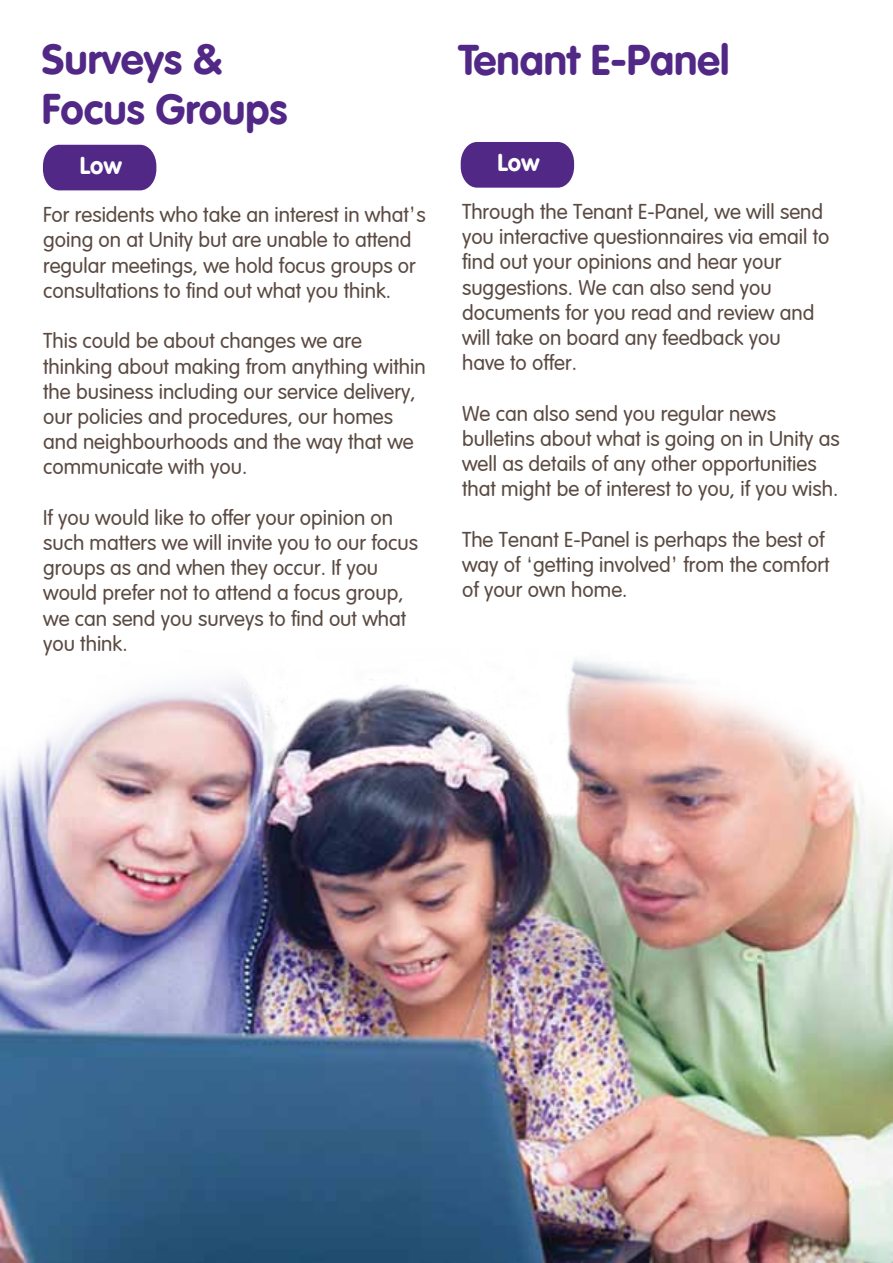
<style>
.page{position:relative;width:893px;height:1263px;background:#fff}
.page>*{position:absolute;margin:0;border:0;box-sizing:border-box;transform-origin:0 0}
.t1{font:700 42px/50.4px "VAG Rounded LT";color:#522887}
.t2{font:700 24px "VAG Rounded LT";color:#fff}
.t3{font:300 21px/25.2px "VAG Rounded";color:#5a4a42}
.s1{font-family:"Century Gothic";font-weight:400}
</style>
<div class="page">
<div style="left:43px;top:145px;width:113px;height:45px;background:#522887"></div>
<img style="left:1px;top:658px;width:892px;height:605px">
<svg style="left:461px;top:142px;width:113px;height:46px;background:#5c358e"></svg>
<p class="t1" style="left:42px;top:35px;width:247px">Surveys &amp;<br>Focus Groups</p>
<p class="t2" style="left:80px;top:151px;width:44px">Low</p>
<p class="t3" style="left:43px;top:203px;width:384px">For residents who take an interest in what<span class="s1">’</span>s going on at Unity but are unable to attend regular meetings, we hold focus groups or consultations to find out what you think.</p>
<p class="t3" style="left:43px;top:329px;width:384px">This could be about changes we are thinking about making from anything within the business including our service delivery, our policies and procedures, our homes and neighbourhoods and the way that we communicate with you.</p>
<p class="t3" style="left:43px;top:505px;width:376px">If you would like to offer your opinion on such matters we will invite you to our focus groups as and when they occur. If you would prefer not to attend a focus group, we can send you surveys to find out what you think.</p>
<p class="t1" style="left:458px;top:36px;width:273px">Tenant E-Panel</p>
<p class="t2" style="left:497px;top:149px;width:44px">Low</p>
<p class="t3" style="left:462px;top:200px;width:369px">Through the Tenant E-Panel, we will send you interactive questionnaires via email to find out your opinions and hear your suggestions. We can also send you documents for you read and review and will take on board any feedback you<br>have to offer.</p>
<p class="t3" style="left:462px;top:401px;width:379px">We can also send you regular news bulletins about what is going on in Unity as well as details of any other opportunities that might be of interest to you, if you wish.</p>
<p class="t3" style="left:462px;top:527px;width:369px">The Tenant E-Panel is perhaps the best of way of <span class="s1">‘</span>getting involved<span class="s1">’</span> from the comfort of your own home.</p>
</div>
